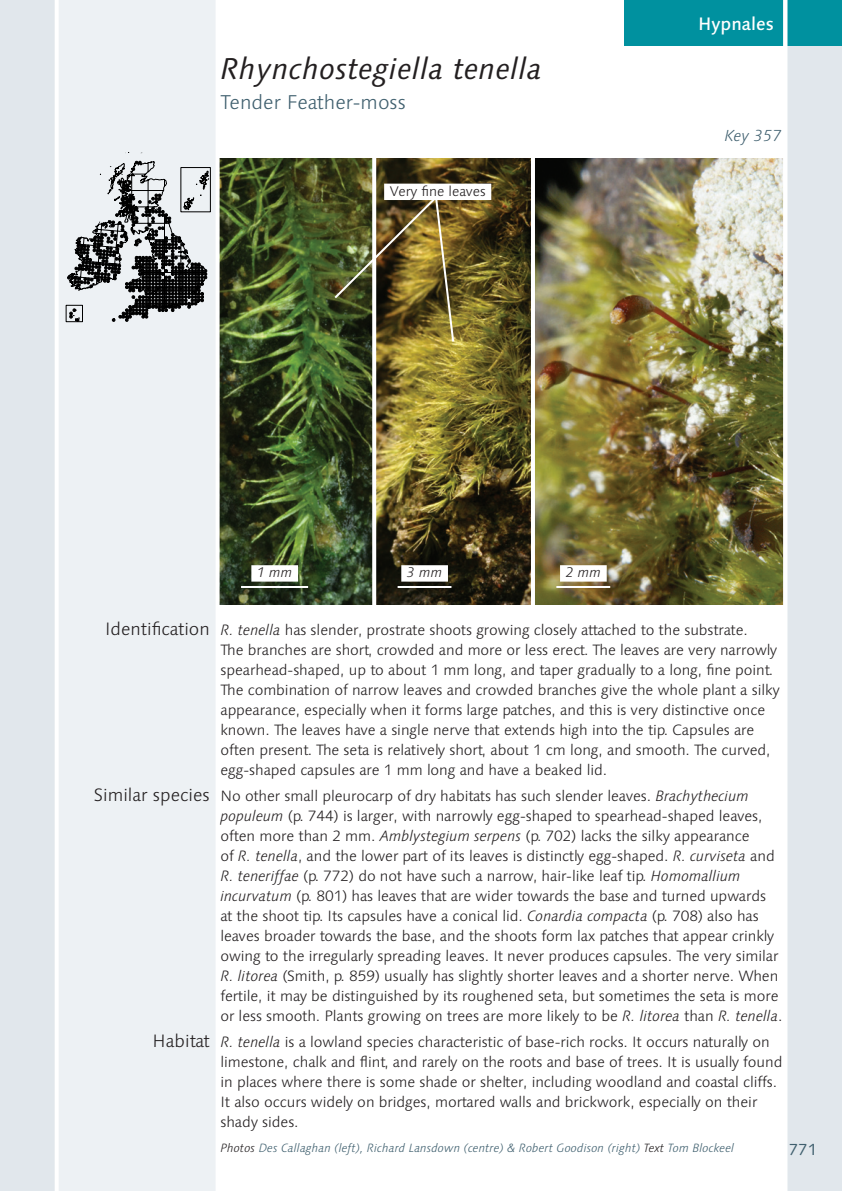
<style>
.page{position:relative;width:842px;height:1191px;background:#fff}
.page>*{position:absolute;margin:0;border:0;box-sizing:border-box;transform-origin:0 0}
.Title_1_Moss_Species{font:italic 30px "Linotype Syntax";letter-spacing:.01em;color:#231f20}
.Title_3_Moss_English{font:300 20px "Linotype Syntax";color:#3f5f6e}
.Text_Subheads_Right{font:300 18px "Linotype Syntax";color:#231f20}
.Title_4_Order_Name{font:500 18px "Linotype Syntax";color:#fff}
.Title_3_Moss_English-2{font:italic 300 16px "Linotype Syntax";color:#3f5f6e}
.t1{font:16px "Linotype Syntax";color:#3f5f6e}
.Text_Body{font:300 15px/20px "Linotype Syntax";letter-spacing:-.005em;color:#231f20}
.Photo_Annotation_Wit{font:300 14px "Linotype Syntax";color:#231f20}
.Photo_Scale_Bar_With{font:italic 300 14px "Linotype Syntax";color:#231f20}
.Text_Credits{font:italic 300 12px "Linotype Syntax";color:#3f5f6e}
.s1{font-style:italic}
.s2{color:#231f20}
</style>
<div class="page">
<img style="left:220px;top:159px;width:563px;height:445px">
<hr style="left:241px;top:586px;width:67px;height:2px;background:#fff">
<div style="left:251px;top:565px;width:47px;height:16px;background:#fff"></div>
<hr style="left:556px;top:586px;width:54px;height:2px;background:#fff">
<div style="left:560px;top:565px;width:47px;height:16px;background:#fff"></div>
<hr style="left:398px;top:586px;width:53px;height:2px;background:#fff">
<div style="left:401px;top:565px;width:47px;height:16px;background:#fff"></div>
<svg style="left:372px;top:158px;width:4px;height:447px"></svg>
<hr style="left:531px;top:145px;width:4px;height:467px;background:#fff">
<div style="left:785px;top:0;width:57px;height:1191px;background:#e1e7ec"></div>
<div style="left:624px;top:0;width:218px;height:45px;background:#00919f"></div>
<div style="left:0;top:0;width:218px;height:1191px;background:#edf1f4"></div>
<svg style="left:66px;top:152px;width:144px;height:170px"></svg>
<div style="left:0;top:0;width:57px;height:1191px;background:#e1e7ec"></div>
<hr style="left:55px;top:0;width:4px;height:1191px;background:#fff">
<hr style="left:216px;top:0;width:4px;height:1191px;background:#fff">
<hr style="left:783px;top:0;width:4px;height:1191px;background:#fff">
<img style="left:332px;top:196px;width:123px;height:148px">
<div style="left:384px;top:184px;width:107px;height:16px;background:#fff"></div>
<p class="Title_1_Moss_Species" style="left:220px;top:51px;width:323px">Rhynchostegiella tenella</p>
<p class="Title_3_Moss_English" style="left:220px;top:90px;width:187px">Tender Feather-moss</p>
<p class="Photo_Annotation_Wit" style="left:390px;top:183px;width:97px">Very fine leaves</p>
<p class="Title_4_Order_Name" style="left:698px;top:13px;width:77px">Hypnales</p>
<p class="Title_3_Moss_English-2" style="left:724px;top:126px;width:59px">Key 357</p>
<p class="Photo_Scale_Bar_With" style="left:257px;top:564px;width:37px">1 mm</p>
<p class="Photo_Scale_Bar_With" style="left:407px;top:564px;width:37px">3 mm</p>
<p class="Photo_Scale_Bar_With" style="left:566px;top:564px;width:37px">2 mm</p>
<p class="Text_Subheads_Right" style="left:105px;top:618px;width:106px">Identification</p>
<p class="Text_Subheads_Right" style="left:94px;top:784px;width:117px">Similar species</p>
<p class="Text_Subheads_Right" style="left:153px;top:1030px;width:59px">Habitat</p>
<p class="Text_Body" style="left:220px;top:620px;width:561px"><span class="s1">R. tenella</span> has slender, prostrate shoots growing closely attached to the substrate.<br>The branches are short, crowded and more or less erect. The leaves are very narrowly spearhead-shaped, up to about 1 mm long, and taper gradually to a long, fine point.<br>The combination of narrow leaves and crowded branches give the whole plant a silky appearance, especially when it forms large patches, and this is very distinctive once known. The leaves have a single nerve that extends high into the tip. Capsules are often present. The seta is relatively short, about 1 cm long, and smooth. The curved, egg-shaped capsules are 1 mm long and have a beaked lid.</p>
<p class="Text_Body" style="left:220px;top:786px;width:563px">No other small pleurocarp of dry habitats has such slender leaves. <span class="s1">Brachythecium populeum</span> (p. 744) is larger, with narrowly egg-shaped to spearhead-shaped leaves, often more than 2 mm. <span class="s1">Amblystegium serpens</span> (p. 702) lacks the silky appearance<br>of <span class="s1">R. tenella</span>, and the lower part of its leaves is distinctly egg-shaped. <span class="s1">R. curviseta</span> and <span class="s1">R. teneriffae</span> (p. 772) do not have such a narrow, hair-like leaf tip. <span class="s1">Homomallium incurvatum</span> (p. 801) has leaves that are wider towards the base and turned upwards<br>at the shoot tip. Its capsules have a conical lid. <span class="s1">Conardia compacta</span> (p. 708) also has leaves broader towards the base, and the shoots form lax patches that appear crinkly owing to the irregularly spreading leaves. It never produces capsules. The very similar <span class="s1">R. litorea</span> (Smith, p. 859) usually has slightly shorter leaves and a shorter nerve. When fertile, it may be distinguished by its roughened seta, but sometimes the seta is more or less smooth. Plants growing on trees are more likely to be <span class="s1">R. litorea</span> than <span class="s1">R. tenella</span>.</p>
<p class="Text_Body" style="left:220px;top:1032px;width:563px"><span class="s1">R. tenella</span> is a lowland species characteristic of base-rich rocks. It occurs naturally on limestone, chalk and flint, and rarely on the roots and base of trees. It is usually found in places where there is some shade or shelter, including woodland and coastal cliffs.<br>It also occurs widely on bridges, mortared walls and brickwork, especially on their shady sides.</p>
<p class="Text_Credits" style="left:220px;top:1140px;width:515px"><span class="s2">Photos</span> Des Callaghan (left), Richard Lansdown (centre) &amp; Robert Goodison (right) <span class="s2">Text</span> Tom Blockeel</p>
<p class="t1" style="left:789px;top:1139px;width:30px">771</p>
</div>
